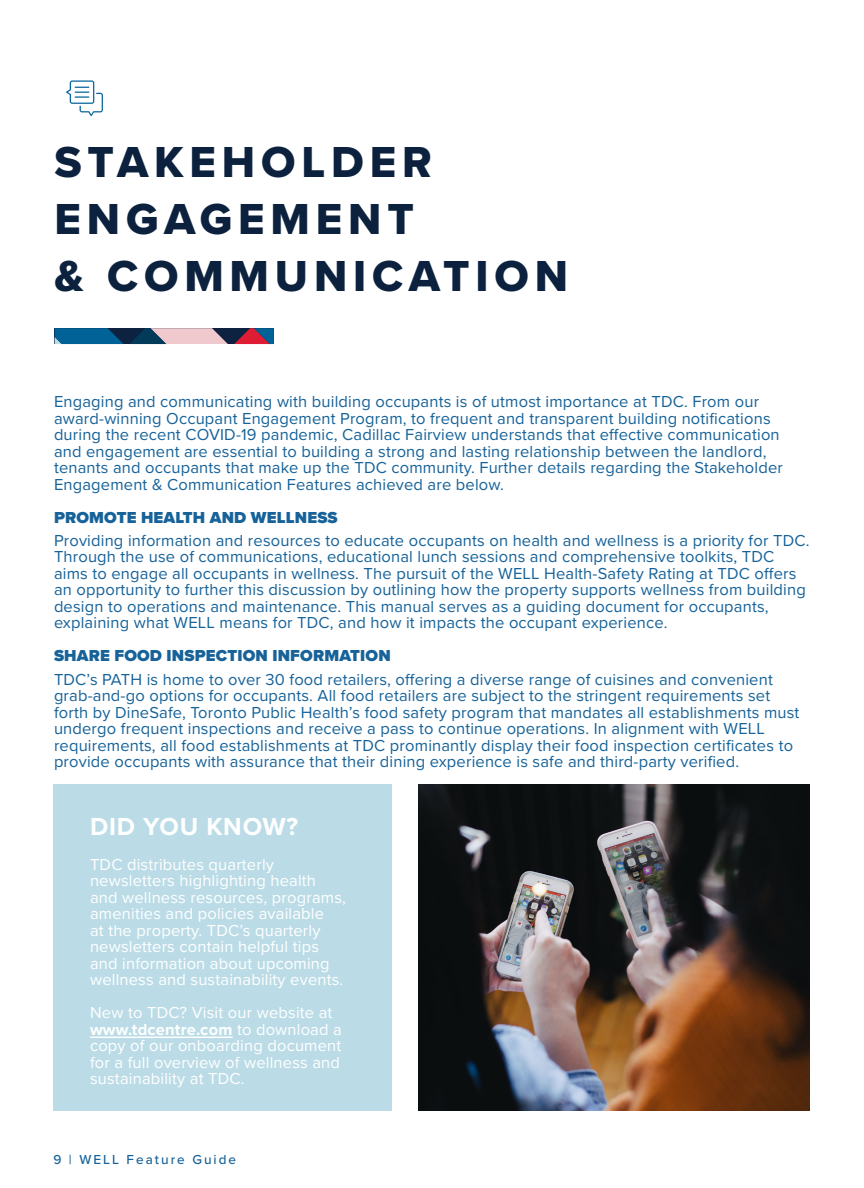
<style>
.page{position:relative;width:864px;height:1188px;background:#fff}
.page>*{position:absolute;margin:0;border:0;box-sizing:border-box;transform-origin:0 0}
.t1{font:45px "Proxima Nova Extrabld";letter-spacing:.13em;color:#0b213e}
.t2{font:700 25.5px "Proxima Nova";letter-spacing:.03em;color:#fff}
.t3{font:16.5px/16.5px "Proxima Nova";letter-spacing:.01em;color:#166299}
.t4{font:16.5px/16.5px "Proxima Nova";letter-spacing:.01em;color:#fff}
.t5{font:900 16.5px "Proxima Nova";letter-spacing:.01em;color:#166299}
.t6{font:500 13.5px "Proxima Nova";letter-spacing:.15em;color:#166299}
.s1{font-weight:700}
</style>
<div class="page">
<img style="left:418px;top:784px;width:392px;height:326px">
<svg style="left:66px;top:80px;width:37px;height:36px"></svg>
<div style="left:55px;top:328px;width:219px;height:16px;background:#0d2240"></div>
<svg style="left:55px;top:328px;width:68px;height:16px"></svg>
<svg style="left:234px;top:328px;width:40px;height:16px"></svg>
<svg style="left:130px;top:328px;width:98px;height:16px"></svg>
<div style="left:53px;top:784px;width:339px;height:326px;background:#bbdce7"></div>
<hr style="left:90px;top:1037px;width:143px;height:1px;background:#fff">
<p class="t1" style="left:55px;top:128px;width:379px">STAKEHOLDER</p>
<p class="t1" style="left:55px;top:185px;width:361px">ENGAGEMENT</p>
<p class="t1" style="left:55px;top:242px;width:515px">&amp; COMMUNICATION</p>
<p class="t3" style="left:54px;top:393px;width:731px">Engaging and communicating with building occupants is of utmost importance at TDC. From our award-winning Occupant Engagement Program, to frequent and transparent building notifications during the recent COVID-19 pandemic, Cadillac Fairview understands that effective communication and engagement are essential to building a strong and lasting relationship between the landlord, tenants and occupants that make up the TDC community. Further details regarding the Stakeholder Engagement &amp; Communication Features achieved are below.</p>
<p class="t5" style="left:54px;top:505px;width:285px">PROMOTE HEALTH AND WELLNESS</p>
<p class="t3" style="left:54px;top:532px;width:757px">Providing information and resources to educate occupants on health and wellness is a priority for TDC.<br>Through the use of communications, educational lunch sessions and comprehensive toolkits, TDC aims to engage all occupants in wellness. The pursuit of the WELL Health-Safety Rating at TDC offers an opportunity to further this discussion by outlining how the property supports wellness from building design to operations and maintenance. This manual serves as a guiding document for occupants, explaining what WELL means for TDC, and how it impacts the occupant experience.</p>
<p class="t5" style="left:54px;top:644px;width:338px">SHARE FOOD INSPECTION INFORMATION</p>
<p class="t3" style="left:54px;top:670px;width:747px">TDC’s PATH is home to over 30 food retailers, offering a diverse range of cuisines and convenient grab-and-go options for occupants. All food retailers are subject to the stringent requirements set forth by DineSafe, Toronto Public Health’s food safety program that mandates all establishments must undergo frequent inspections and receive a pass to continue operations. In alignment with WELL requirements, all food establishments at TDC prominantly display their food inspection certificates to provide occupants with assurance that their dining experience is safe and third-party verified.</p>
<p class="t2" style="left:90px;top:807px;width:210px">DID YOU KNOW?</p>
<p class="t4" style="left:90px;top:855px;width:257px">TDC distributes quarterly newsletters highlighting health and wellness resources, programs, amenities and policies available<br>at the property. TDC’s quarterly newsletters contain helpful tips and information about upcoming wellness and sustainability events.</p>
<p class="t4" style="left:90px;top:1004px;width:253px">New to TDC? Visit our website at <span class="s1">www.tdcentre.com</span> to download a copy of our onboarding document for a full overview of wellness and sustainability at TDC.</p>
<p class="t6" style="left:53px;top:1150px;width:184px">9 | WELL Feature Guide</p>
</div>
